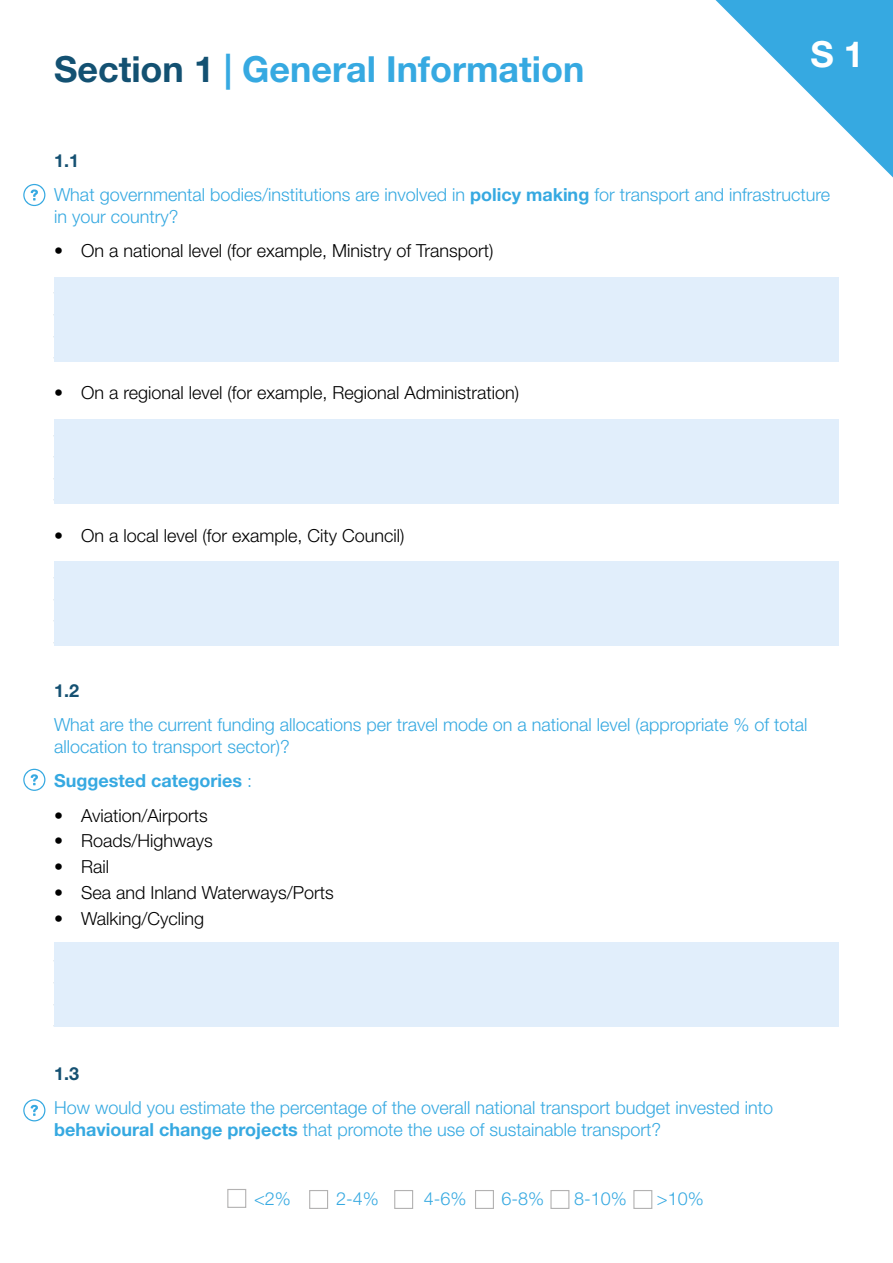
<style>
.page{position:relative;width:893px;height:1263px;background:#fff}
.page>*{position:absolute;margin:0;border:0;box-sizing:border-box;transform-origin:0 0}
.t1{font:700 36px "Helvetica Neue";color:#36a9e1}
.t2{font:700 36px "Helvetica Neue";color:#fff}
.t3{font:300 18px/21.6px "Helvetica Neue";color:#36a9e1}
.t4{font:300 18px "Helvetica Neue";color:#000}
.t5{font:700 18px "Helvetica Neue";color:#36a9e1}
.t6{font:700 18px "Helvetica Neue";color:#155172}
.s1{color:#135172}
.s2{font-weight:700;color:#155172}
.s3{font-weight:700}
.s4{font-weight:300}
</style>
<div class="page">
<div style="left:54px;top:277px;width:785px;height:84px;background:#e1eefb"></div>
<div style="left:54px;top:420px;width:785px;height:84px;background:#e1eefb"></div>
<div style="left:54px;top:561px;width:785px;height:85px;background:#e1eefb"></div>
<div style="left:54px;top:943px;width:785px;height:84px;background:#e1eefb"></div>
<div style="left:227px;top:1189px;width:19px;height:19px;border:1px solid #b3b2b2"></div>
<div style="left:309px;top:1190px;width:19px;height:19px;border:1px solid #b3b2b2"></div>
<div style="left:394px;top:1190px;width:19px;height:19px;border:1px solid #b3b2b2"></div>
<div style="left:475px;top:1190px;width:19px;height:19px;border:1px solid #b3b2b2"></div>
<div style="left:550px;top:1190px;width:19px;height:19px;border:1px solid #b3b2b2"></div>
<div style="left:633px;top:1190px;width:19px;height:19px;border:1px solid #b3b2b2"></div>
<svg style="left:715px;top:0;width:178px;height:177px"></svg>
<svg style="left:23px;top:184px;width:22px;height:22px"></svg>
<svg style="left:23px;top:769px;width:22px;height:22px"></svg>
<svg style="left:23px;top:1099px;width:22px;height:22px"></svg>
<h1 class="t1" style="left:54px;top:47px;width:532px"><span class="s1">Section 1</span> | General Information</h1>
<h1 class="t2" style="left:810px;top:32px;width:55px">S 1</h1>
<p class="t3" style="left:54px;top:143px;width:777px;line-height:34.3px"><span class="s2">1.1<br></span>What governmental bodies/institutions are involved in <span class="s3">policy making</span> for transport and infrastructure</p>
<p class="t3" style="left:54px;top:205px;width:126px">in your country?</p>
<p class="t4" style="left:54px;top:239px;width:441px">• On a national level (for example, Ministry of Transport)</p>
<p class="t4" style="left:54px;top:382px;width:467px">• On a regional level (for example, Regional Administration)</p>
<p class="t4" style="left:54px;top:524px;width:352px">• On a local level (for example, City Council)</p>
<p class="t6" style="left:54px;top:679px;width:27px">1.2</p>
<p class="t3" style="left:54px;top:714px;width:755px">What are the current funding allocations per travel mode on a national level (appropriate % of total allocation to transport sector)?</p>
<p class="t5" style="left:54px;top:770px;width:199px">Suggested categories <span class="s4">:</span></p>
<p class="t4" style="left:54px;top:804px;width:155px">• Aviation/Airports</p>
<p class="t4" style="left:54px;top:830px;width:160px">• Roads/Highways</p>
<p class="t4" style="left:54px;top:856px;width:57px">• Rail</p>
<p class="t4" style="left:54px;top:882px;width:281px">• Sea and Inland Waterways/Ports</p>
<p class="t4" style="left:54px;top:907px;width:152px">• Walking/Cycling</p>
<p class="t6" style="left:54px;top:1062px;width:27px">1.3</p>
<p class="t3" style="left:54px;top:1097px;width:721px">How would you estimate the percentage of the overall national transport budget invested into <span class="s3">behavioural change projects</span> that promote the use of sustainable transport?</p>
<p class="t3" style="left:254px;top:1187px;width:38px">&lt;2%</p>
<p class="t3" style="left:336px;top:1187px;width:44px">2-4%</p>
<p class="t3" style="left:424px;top:1187px;width:44px">4-6%</p>
<p class="t3" style="left:501px;top:1187px;width:44px">6-8%</p>
<p class="t3" style="left:574px;top:1187px;width:54px">8-10%</p>
<p class="t3" style="left:657px;top:1187px;width:48px">&gt;10%</p>
</div>
